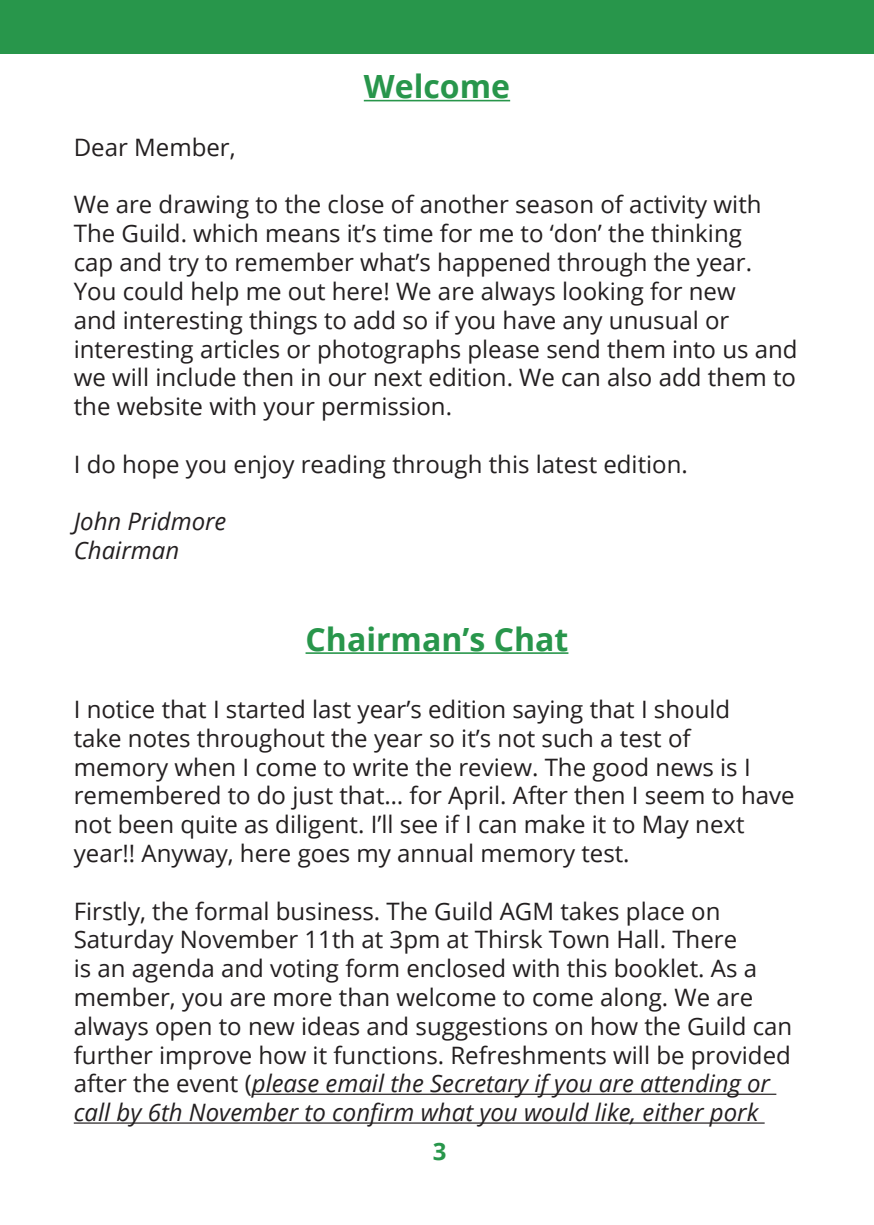
<style>
.page{position:relative;width:874px;height:1225px;background:#fff}
.page>*{position:absolute;margin:0;border:0;box-sizing:border-box;transform-origin:0 0}
.Article_heading{font:700 32px "Open Sans";color:#28964b}
.Article_paragraph{font:24px/28.8px "Open Sans";color:#231f20}
.Article_paragraph-2{font:italic 24px "Open Sans";color:#231f20}
.t1{font:700 24px "Open Sans";color:#28964b}
.s1{font-style:italic}
</style>
<div class="page">
<div style="left:0;top:0;width:873px;height:54px;background:#28964b"></div>
<hr style="left:363px;top:100px;width:147px;height:1px;background:#28964b">
<hr style="left:305px;top:652px;width:263px;height:2px;background:#28964b">
<hr style="left:252px;top:1093px;width:524px;height:1px;background:#231f20">
<hr style="left:74px;top:1122px;width:690px;height:1px;background:#231f20">
<p class="Article_heading" style="left:363px;top:64px;width:148px">Welcome</p>
<p class="Article_paragraph" style="left:74px;top:132px;width:163px">Dear Member,</p>
<p class="Article_paragraph" style="left:74px;top:190px;width:725px">We are drawing to the close of another season of activity with The Guild. which means it’s time for me to ‘don’ the thinking<br>cap and try to remember what’s happened through the year.<br>You could help me out here! We are always looking for new<br>and interesting things to add so if you have any unusual or interesting articles or photographs please send them into us and we will include then in our next edition. We can also add them to the website with your permission.</p>
<p class="Article_paragraph" style="left:74px;top:449px;width:615px">I do hope you enjoy reading through this latest edition.</p>
<p class="Article_paragraph-2" style="left:74px;top:505px;width:154px">John Pridmore</p>
<p class="Article_paragraph-2" style="left:74px;top:534px;width:107px">Chairman</p>
<p class="Article_heading" style="left:305px;top:616px;width:264px">Chairman’s Chat</p>
<p class="Article_paragraph" style="left:74px;top:694px;width:722px">I notice that I started last year’s edition saying that I should<br>take notes throughout the year so it’s not such a test of<br>memory when I come to write the review. The good news is I remembered to do just that… for April. After then I seem to have not been quite as diligent. I’ll see if I can make it to May next year!! Anyway, here goes my annual memory test.</p>
<p class="Article_paragraph" style="left:74px;top:896px;width:719px">Firstly, the formal business. The Guild AGM takes place on Saturday November 11th at 3pm at Thirsk Town Hall. There<br>is an agenda and voting form enclosed with this booklet. As a member, you are more than welcome to come along. We are always open to new ideas and suggestions on how the Guild can further improve how it functions. Refreshments will be provided after the event (<span class="s1">please email the Secretary if you are attending or call by 6th November to confirm what you would like, either pork</span></p>
<p class="t1" style="left:433px;top:1134px;width:15px">3</p>
</div>
